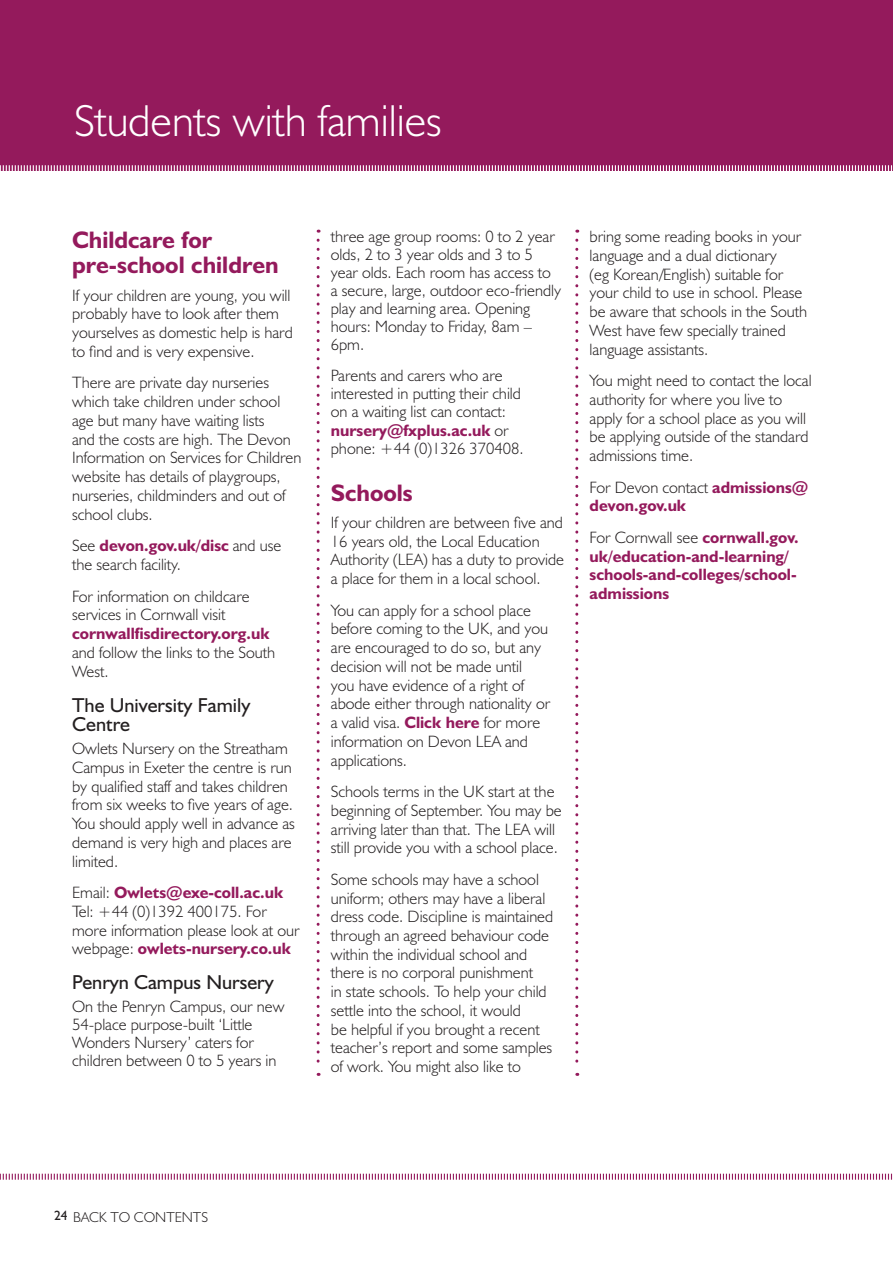
<style>
.page{position:relative;width:893px;height:1263px;background:#fff}
.page>*{position:absolute;margin:0;border:0;box-sizing:border-box;transform-origin:0 0}
.t1{font:300 45px "Humanist 521 BT";color:#fff}
.t2{font:700 24px/25.5px "Humanist 521 BT";color:#941a5c}
.t3{font:20.25px/18.8px "Humanist 521 BT";color:#231f20}
.t4{font:300 16.5px/18.8px "Humanist 521 BT";color:#231f20}
.t5{font:700 16.5px/18.8px "Humanist 521 BT";color:#941a5c}
.t6{font:300 14.4px "Humanist 521 BT";color:#231f20}
.s1{font-weight:700;color:#941a5c}
.s2{font-weight:300;color:#231f20}
.s3{font-weight:400;font-size:13.5px}
</style>
<div class="page">
<div style="left:0;top:0;width:893px;height:170px;background:#941a5c"></div>
<svg style="left:317px;top:240px;width:3px;height:836px"></svg>
<svg style="left:575px;top:240px;width:3px;height:836px"></svg>
<svg style="left:0;top:165px;width:893px;height:6px"></svg>
<svg style="left:0;top:1173px;width:893px;height:7px"></svg>
<h1 class="t1" style="left:74px;top:93px;width:369px">Students with families</h1>
<h2 class="t2" style="left:72px;top:226px;width:208px">Childcare for pre-school children</h2>
<p class="t4" style="left:72px;top:285px;width:222px">If your children are young, you will probably have to look after them yourselves as domestic help is hard to find and is very expensive.</p>
<p class="t4" style="left:72px;top:373px;width:231px">There are private day nurseries which take children under school age but many have waiting lists<br>and the costs are high. The Devon<br>Information on Services for Children website has details of playgroups, nurseries, childminders and out of school clubs.</p>
<p class="t4" style="left:72px;top:536px;width:211px">See <span class="s1">devon.gov.uk/disc</span> and use the search facility.</p>
<p class="t4" style="left:72px;top:586px;width:179px">For information on childcare services in Cornwall visit</p>
<p class="t5" style="left:72px;top:624px;width:199px">cornwallfisdirectory.org.uk</p>
<p class="t4" style="left:72px;top:642px;width:205px">and follow the links to the South<br>West.</p>
<p class="t3" style="left:72px;top:696px;width:180px">The University Family<br>Centre</p>
<p class="t4" style="left:72px;top:739px;width:224px">Owlets Nursery on the Streatham<br>Campus in Exeter the centre is run by qualified staff and takes children from six weeks to five years of age.<br>You should apply well in advance as demand is very high and places are limited.</p>
<p class="t4" style="left:72px;top:883px;width:229px">Email: <span class="s1">Owlets@exe-coll.ac.uk<br></span>Tel: +44 (0)1392 400175. For more information please look at our webpage: <span class="s1">owlets-nursery.co.uk</span></p>
<p class="t3" style="left:72px;top:973px;width:203px">Penryn Campus Nursery</p>
<p class="t4" style="left:72px;top:997px;width:214px;line-height:18px">On the Penryn Campus, our new<br>54-place purpose-built ‘Little<br>Wonders Nursery’ caters for children between 0 to 5 years in</p>
<p class="t4" style="left:331px;top:227px;width:232px;line-height:18px">three age group rooms: 0 to 2 year olds, 2 to 3 year olds and 3 to 5 year olds. Each room has access to a secure, large, outdoor eco-friendly play and learning area. Opening hours: Monday to Friday, 8am –<br>6pm.</p>
<p class="t4" style="left:331px;top:366px;width:194px;line-height:18.1px">Parents and carers who are interested in putting their child on a waiting list can contact: <span class="s1">nursery@fxplus.ac.uk</span> or phone: +44 (0)1326 370408.</p>
<h2 class="t2" style="left:331px;top:479px;width:83px">Schools</h2>
<p class="t4" style="left:331px;top:512px;width:235px">If your children are between five and 16 years old, the Local Education Authority (LEA) has a duty to provide a place for them in a local school.</p>
<p class="t4" style="left:331px;top:600px;width:221px">You can apply for a school place before coming to the UK, and you are encouraged to do so, but any decision will not be made until<br>you have evidence of a right of abode either through nationality or a valid visa. <span class="s1">Click here</span> for more information on Devon LEA and applications.</p>
<p class="t4" style="left:331px;top:782px;width:232px">Schools terms in the UK start at the beginning of September. You may be arriving later than that. The LEA will still provide you with a school place.</p>
<p class="t4" style="left:331px;top:869px;width:224px">Some schools may have a school uniform; others may have a liberal dress code. Discipline is maintained through an agreed behaviour code within the individual school and there is no corporal punishment<br>in state schools. To help your child settle into the school, it would<br>be helpful if you brought a recent teacher’s report and some samples of work. You might also like to</p>
<p class="t4" style="left:590px;top:227px;width:219px">bring some reading books in your language and a dual dictionary<br>(eg Korean/English) suitable for your child to use in school. Please be aware that schools in the South<br>West have few specially trained language assistants.</p>
<p class="t4" style="left:590px;top:371px;width:223px">You might need to contact the local authority for where you live to apply for a school place as you will be applying outside of the standard admissions time.</p>
<p class="t5" style="left:590px;top:477px;width:220px"><span class="s2">For Devon contact</span> admissions@ devon.gov.uk</p>
<p class="t5" style="left:590px;top:527px;width:210px"><span class="s2">For Cornwall see</span> cornwall.gov. uk/education-and-learning/ schools-and-colleges/school&shy;admissions</p>
<p class="t6" style="left:54px;top:1208px;width:155px"><span class="s3">24</span> BACK TO CONTENTS</p>
</div>
